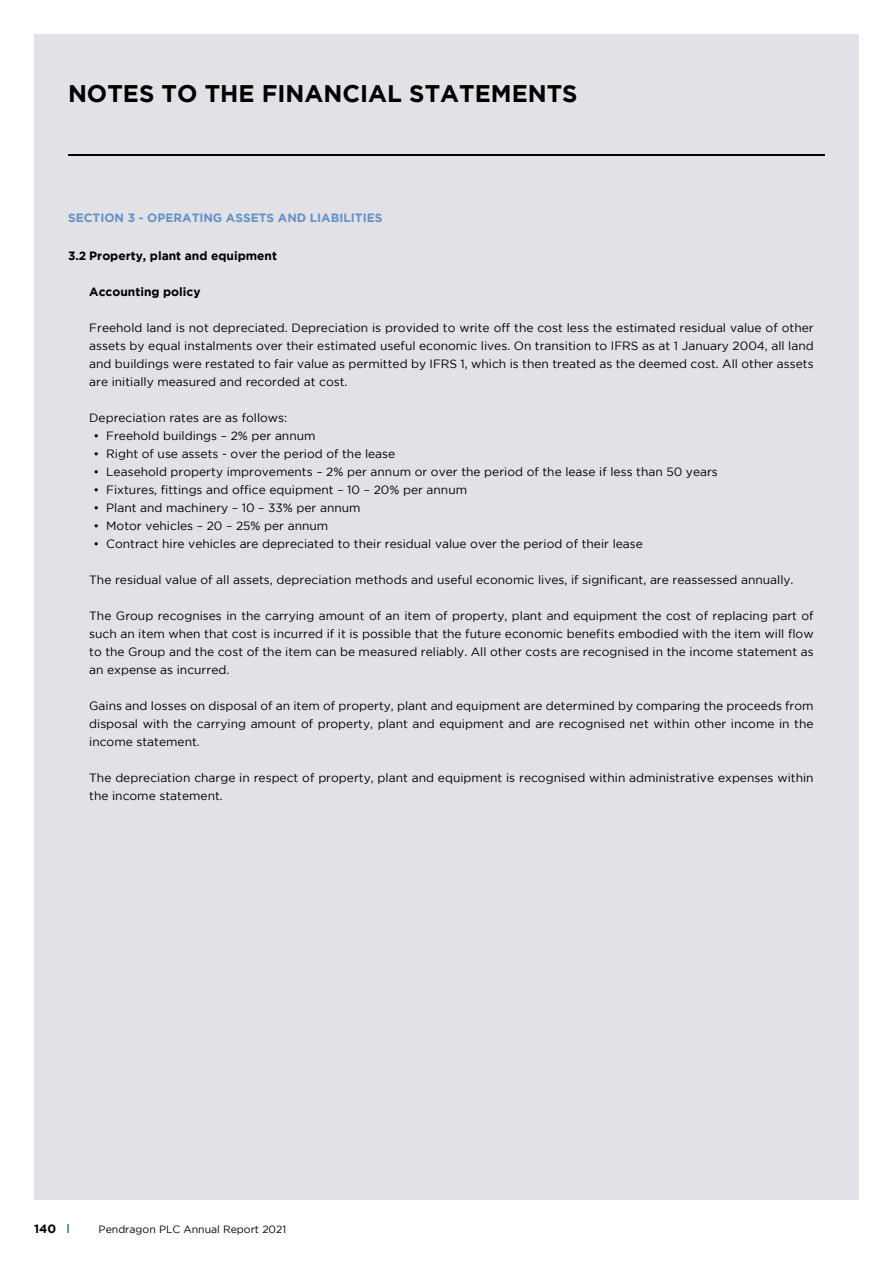
<style>
.page{position:relative;width:893px;height:1263px;background:#fff}
.page>*{position:absolute;margin:0;border:0;box-sizing:border-box;transform-origin:0 0}
.t1{font:700 24px "Gotham";color:#000}
.t2{font:12px/18px "Gotham";color:#000;text-align:justify}
.t3{font:700 12px "Gotham";color:#000}
.t4{font:700 12px "Gotham";color:#6293c7}
.t5{font:10.5px "Gotham";color:#000}
</style>
<div class="page">
<div style="left:34px;top:34px;width:825px;height:1165px;background:#e1e1e6"></div>
<hr style="left:68px;top:155px;width:757px;height:1px;background:#000">
<h1 class="t1" style="left:68px;top:79px;width:511px">NOTES TO THE FINANCIAL STATEMENTS</h1>
<p class="t4" style="left:68px;top:211px;width:316px">SECTION 3 - OPERATING ASSETS AND LIABILITIES</p>
<p class="t3" style="left:68px;top:248px;width:210px">3.2 Property, plant and equipment</p>
<p class="t3" style="left:89px;top:284px;width:113px">Accounting policy</p>
<p class="t2" style="left:89px;top:318px;width:726px">Freehold land is not depreciated. Depreciation is provided to write off the cost less the estimated residual value of other assets by equal instalments over their estimated useful economic lives. On transition to IFRS as at 1 January 2004, all land and buildings were restated to fair value as permitted by IFRS 1, which is then treated as the deemed cost. All other assets are initially measured and recorded at cost.</p>
<p class="t2" style="left:89px;top:408px;width:200px">Depreciation rates are as follows:</p>
<p class="t2" style="left:93px;top:426px;width:224px">• Freehold buildings – 2% per annum</p>
<p class="t2" style="left:93px;top:444px;width:303px">• Right of use assets - over the period of the lease</p>
<p class="t2" style="left:93px;top:462px;width:626px">• Leasehold property improvements – 2% per annum or over the period of the lease if less than 50 years</p>
<p class="t2" style="left:93px;top:480px;width:375px">• Fixtures, fittings and office equipment – 10 – 20% per annum</p>
<p class="t2" style="left:93px;top:498px;width:269px">• Plant and machinery – 10 – 33% per annum</p>
<p class="t2" style="left:93px;top:516px;width:236px">• Motor vehicles – 20 – 25% per annum</p>
<p class="t2" style="left:93px;top:534px;width:551px">• Contract hire vehicles are depreciated to their residual value over the period of their lease</p>
<p class="t2" style="left:89px;top:570px;width:706px">The residual value of all assets, depreciation methods and useful economic lives, if significant, are reassessed annually.</p>
<p class="t2" style="left:89px;top:606px;width:726px">The Group recognises in the carrying amount of an item of property, plant and equipment the cost of replacing part of such an item when that cost is incurred if it is possible that the future economic benefits embodied with the item will flow to the Group and the cost of the item can be measured reliably. All other costs are recognised in the income statement as an expense as incurred.</p>
<p class="t2" style="left:89px;top:696px;width:726px">Gains and losses on disposal of an item of property, plant and equipment are determined by comparing the proceeds from disposal with the carrying amount of property, plant and equipment and are recognised net within other income in the income statement.</p>
<p class="t2" style="left:89px;top:768px;width:726px">The depreciation charge in respect of property, plant and equipment is recognised within administrative expenses within the income statement.</p>
<p class="t3" style="left:34px;top:1222px;width:24px">140</p>
<p class="t5" style="left:99px;top:1224px;width:189px">Pendragon PLC Annual Report 2021</p>
</div>
